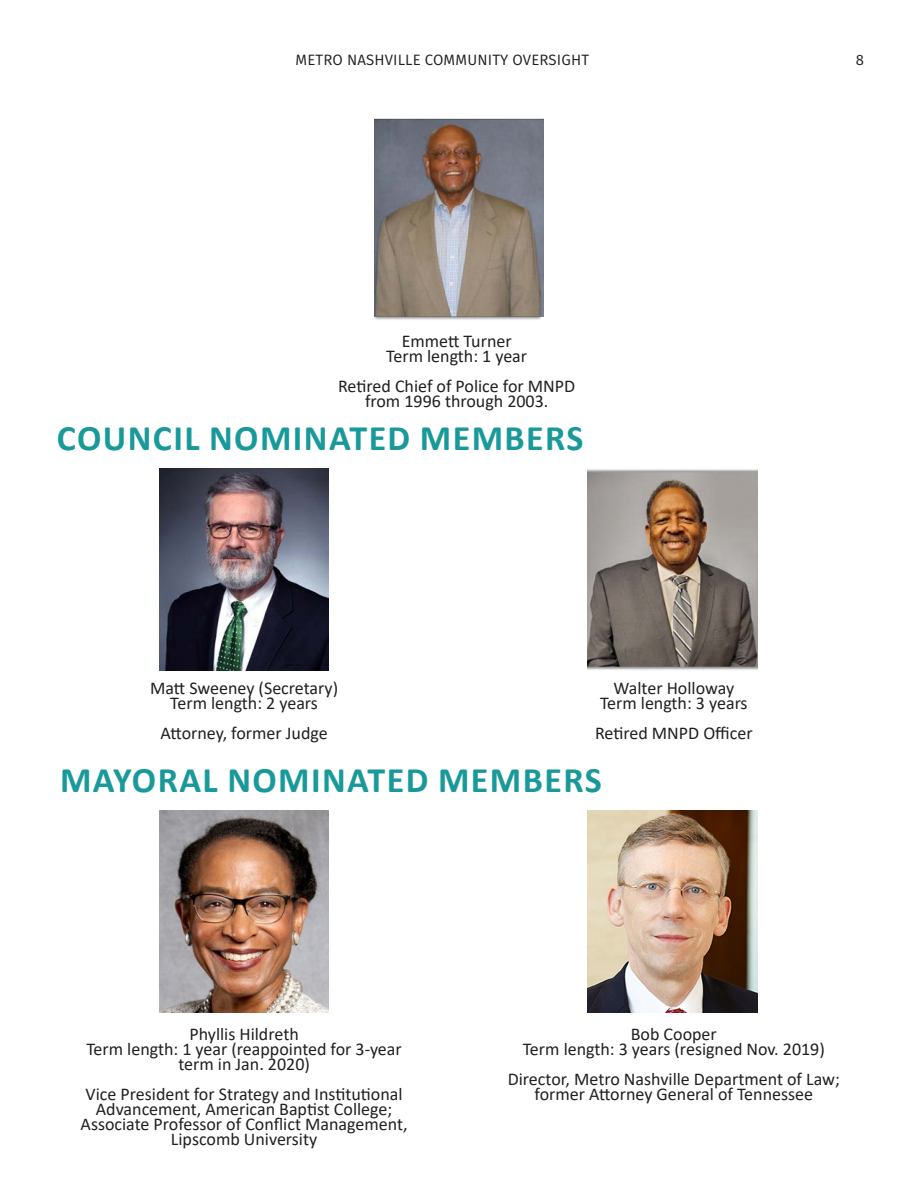
<style>
.page{position:relative;width:918px;height:1188px;background:#fff}
.page>*{position:absolute;margin:0;border:0;box-sizing:border-box;transform-origin:0 0}
.Box_Header_Text{font:700 36px "Calibri";letter-spacing:.04em;color:#19999a}
.caption_name{font:18px/15px "Calibri";color:#231f20;text-align:center}
.t1{font:15px "Fira Sans";letter-spacing:.01em;color:#231f20}
</style>
<div class="page">
<img style="left:374px;top:119px;width:170px;height:201px">
<img style="left:159px;top:468px;width:170px;height:202px">
<img style="left:588px;top:469px;width:169px;height:201px">
<img style="left:159px;top:810px;width:170px;height:202px">
<img style="left:588px;top:810px;width:169px;height:202px">
<p class="t1" style="left:296px;top:50px;width:295px">METRO NASHVILLE COMMUNITY OVERSIGHT</p>
<p class="t1" style="left:856px;top:50px;width:10px">8</p>
<p class="caption_name" style="left:402px;top:333px;width:111px">Emmett Turner</p>
<p class="caption_name" style="left:386px;top:348px;width:142px">Term length: 1 year</p>
<p class="caption_name" style="left:338px;top:378px;width:239px">Retired Chief of Police for MNPD</p>
<p class="caption_name" style="left:365px;top:393px;width:185px">from 1996 through 2003.</p>
<p class="Box_Header_Text" style="left:57px;top:413px;width:528px">COUNCIL NOMINATED MEMBERS</p>
<p class="caption_name" style="left:150px;top:680px;width:190px">Matt Sweeney (Secretary)</p>
<p class="caption_name" style="left:170px;top:695px;width:149px">Term length: 2 years</p>
<p class="caption_name" style="left:161px;top:725px;width:169px">Attorney, former Judge</p>
<p class="caption_name" style="left:613px;top:680px;width:122px">Walter Holloway</p>
<p class="caption_name" style="left:600px;top:695px;width:149px">Term length: 3 years</p>
<p class="caption_name" style="left:595px;top:725px;width:159px">Retired MNPD Officer</p>
<p class="Box_Header_Text" style="left:60px;top:755px;width:543px">MAYORAL NOMINATED MEMBERS</p>
<p class="caption_name" style="left:189px;top:1026px;width:111px">Phyllis Hildreth</p>
<p class="caption_name" style="left:86px;top:1041px;width:317px">Term length: 1 year (reappointed for 3-year term in Jan. 2020)</p>
<p class="caption_name" style="left:81px;top:1086px;width:329px">Vice President for Strategy and Institutional Advancement, American Baptist College; Associate Professor of Conflict Management, Lipscomb University</p>
<p class="caption_name" style="left:631px;top:1026px;width:88px">Bob Cooper</p>
<p class="caption_name" style="left:523px;top:1041px;width:304px">Term length: 3 years (resigned Nov. 2019)</p>
<p class="caption_name" style="left:508px;top:1071px;width:334px">Director, Metro Nashville Department of Law; former Attorney General of Tennessee</p>
</div>
